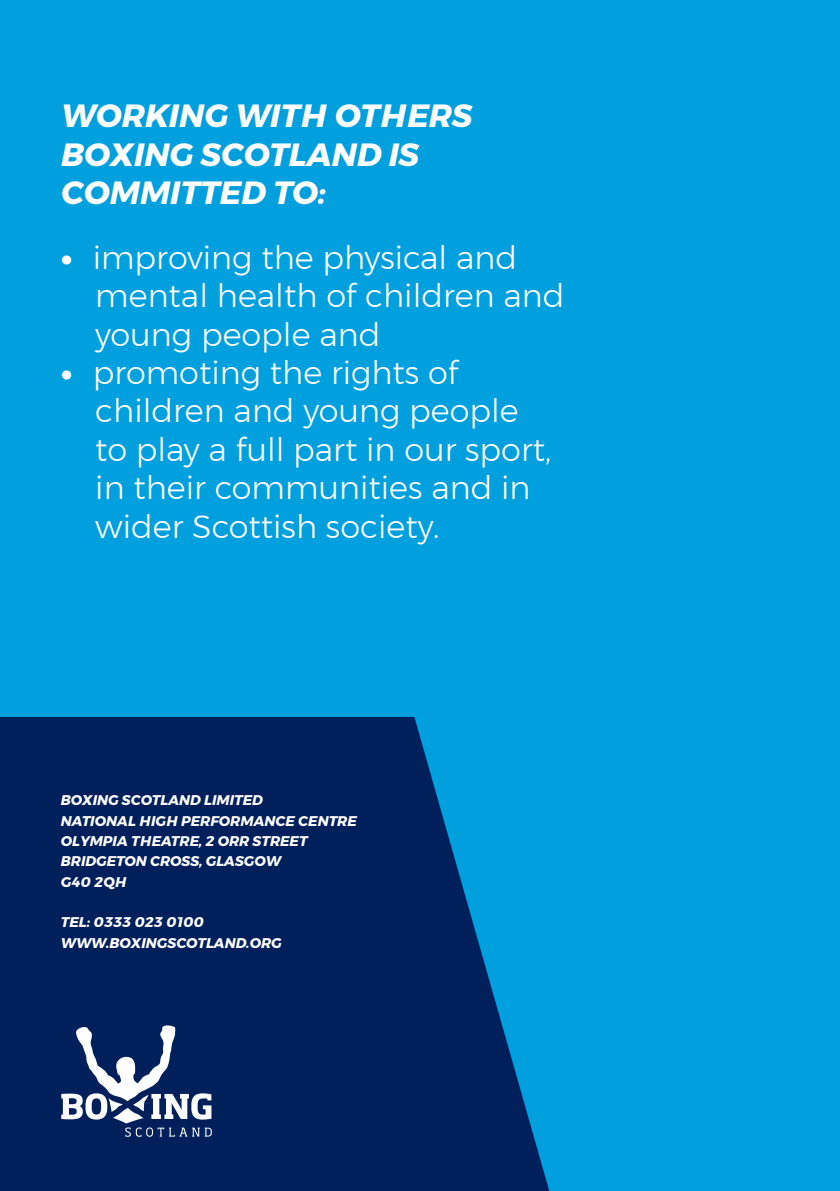
<style>
.page{position:relative;width:840px;height:1191px;background:#fff}
.page>*{position:absolute;margin:0;border:0;box-sizing:border-box;transform-origin:0 0}
.t1{font:300 32px/38.4px "Montserrat";color:#fff}
.t2{font:italic 700 32px/38.4px "Montserrat";color:#fff}
.t3{font:italic 700 14px/20.4px "Montserrat";color:#fff}
.s1{font-weight:800}
</style>
<div class="page">
<div style="left:0;top:0;width:839px;height:1191px;background:#00a0df"></div>
<svg style="left:0;top:717px;width:549px;height:474px;background:#00306d"></svg>
<svg style="left:61px;top:1024px;width:151px;height:112px"></svg>
<p class="t2" style="left:61px;top:97px;width:412px">WORKING WITH OTHERS<br>BOXING SCOTLAND IS<br>COMMITTED TO:</p>
<p class="t1" style="left:95px;top:238px;width:470px;text-indent:-34px"><span class="s1">•</span> improving the physical and mental health of children and young people and</p>
<p class="t1" style="left:95px;top:353px;width:457px;text-indent:-34px"><span class="s1">•</span> promoting the rights of children and young people to play a full part in our sport, in their communities and in wider Scottish society.</p>
<p class="t3" style="left:61px;top:790px;width:297px">BOXING SCOTLAND LIMITED<br>NATIONAL HIGH PERFORMANCE CENTRE<br>OLYMPIA THEATRE, 2 ORR STREET<br>BRIDGETON CROSS, GLASGOW<br>G40 2QH</p>
<p class="t3" style="left:61px;top:912px;width:222px">TEL: 0333 023 0100<br>WWW.BOXINGSCOTLAND.ORG</p>
</div>
